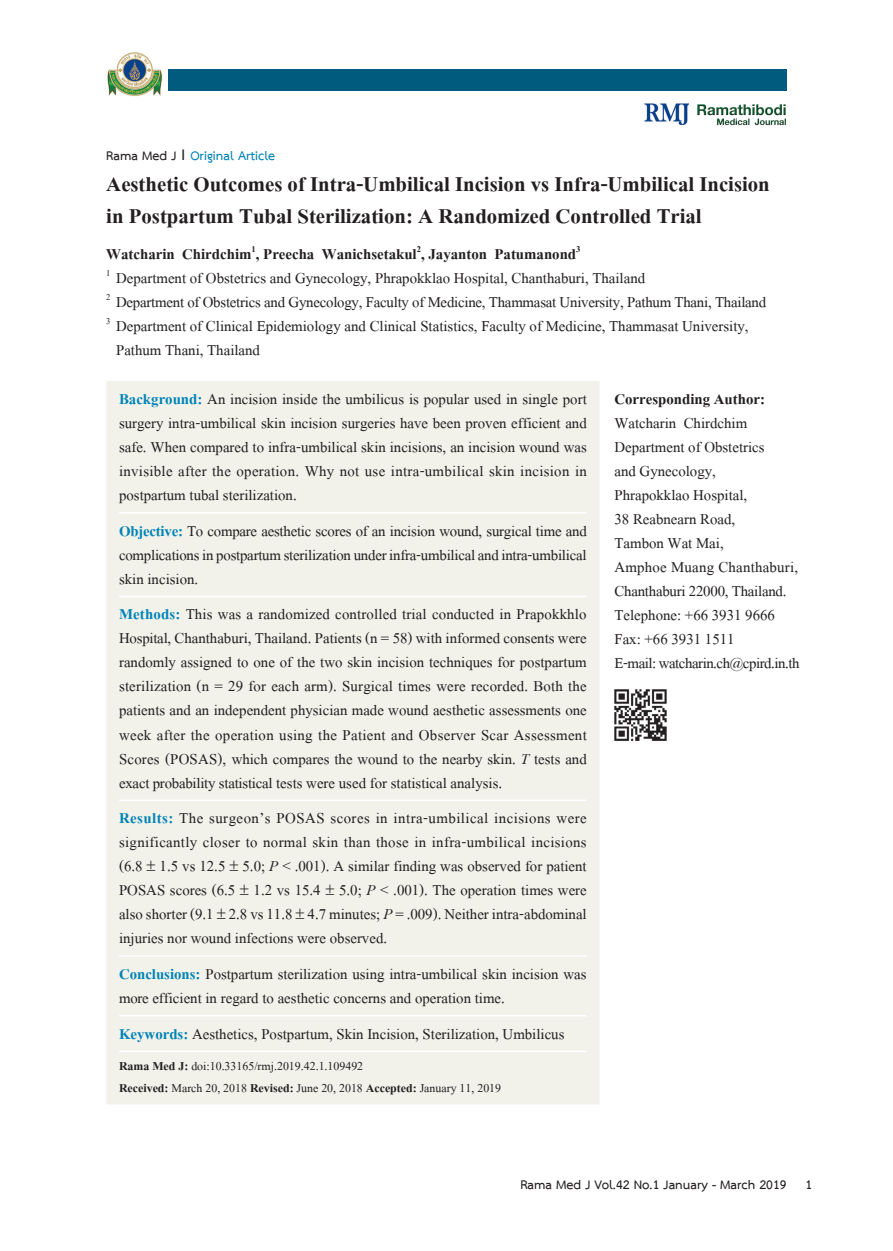
<style>
.page{position:relative;width:893px;height:1251px;background:#fff}
.page>*{position:absolute;margin:0;border:0;box-sizing:border-box;transform-origin:0 0}
._0_Unit_name_E{font:700 31.5px "Angsana New";color:#231f20}
._1_text_E{font:22.5px/24px "Angsana New";color:#231f20;text-align:justify}
._0_address_E{font:22.5px "Angsana New";color:#231f20}
._0_author_name_E{font:700 22.5px "Angsana New";color:#231f20}
._1_text_E-2{font:700 22.5px/24px "Angsana New";color:#231f20}
._1_text_E-3{font:22.5px "Angsana New";letter-spacing:-.02em;color:#231f20}
._0_Received_Text_E{font:18px "Angsana New";color:#231f20}
._0_Head_Master_E{font:700 18px "TH Sarabun New";color:#231f20}
._1_text_E-4{font:700 18px "TH Sarabun New";color:#0083b6}
.s1{color:#231f20}
.s2{font-size:22.5px;color:#231f20}
.s3{font-weight:700;color:#0083b6}
.s4{font-style:italic}
.s5{font-weight:700}
.s6{font-weight:400}
</style>
<div class="page">
<div style="left:168px;top:70px;width:619px;height:21px;background:#005b7f"></div>
<img style="left:107px;top:52px;width:55px;height:44px">
<img style="left:644px;top:103px;width:44px;height:22px">
<img style="left:697px;top:104px;width:89px;height:22px">
<div style="left:106px;top:381px;width:494px;height:723px;background:#f2f2eb"></div>
<hr style="left:119px;top:512px;width:468px;height:1px;background:#fff">
<hr style="left:119px;top:595px;width:468px;height:2px;background:#fff">
<hr style="left:119px;top:799px;width:468px;height:1px;background:#fff">
<hr style="left:119px;top:955px;width:468px;height:1px;background:#fff">
<hr style="left:119px;top:1014px;width:468px;height:2px;background:#fff">
<hr style="left:119px;top:1050px;width:468px;height:1px;background:#fff">
<img style="left:614px;top:689px;width:53px;height:52px">
<svg style="left:147px;top:860px;width:8px;height:11px"></svg>
<svg style="left:230px;top:860px;width:8px;height:11px"></svg>
<svg style="left:240px;top:884px;width:9px;height:11px"></svg>
<svg style="left:326px;top:884px;width:8px;height:11px"></svg>
<svg style="left:217px;top:908px;width:8px;height:11px"></svg>
<svg style="left:296px;top:908px;width:8px;height:11px"></svg>
<p class="_1_text_E-4" style="left:106px;top:144px;width:170px"><span class="s1">Rama Med J</span> <span class="s2">I</span> Original Article</p>
<p class="_0_Unit_name_E" style="left:106px;top:160px;width:665px">Aesthetic Outcomes of Intra-Umbilical Incision vs Infra-Umbilical Incision</p>
<p class="_0_Unit_name_E" style="left:106px;top:191px;width:597px">in Postpartum Tubal Sterilization: A Randomized Controlled Trial</p>
<p class="_0_author_name_E" style="left:106px;top:237px;width:476px">Watcharin Chirdchim<sup>1</sup>, Preecha Wanichsetakul<sup>2</sup>, Jayanton Patumanond<sup>3</sup></p>
<p class="_0_address_E" style="left:106px;top:262px;width:540px"><sup>1</sup> Department of Obstetrics and Gynecology, Phrapokklao Hospital, Chanthaburi, Thailand</p>
<p class="_0_address_E" style="left:106px;top:286px;width:661px"><sup>2</sup> Department of Obstetrics and Gynecology, Faculty of Medicine, Thammasat University, Pathum Thani, Thailand</p>
<p class="_0_address_E" style="left:106px;top:310px;width:644px"><sup>3</sup> Department of Clinical Epidemiology and Clinical Statistics, Faculty of Medicine, Thammasat University,</p>
<p class="_0_address_E" style="left:116px;top:334px;width:145px">Pathum Thani, Thailand</p>
<p class="_1_text_E" style="left:119px;top:386px;width:469px"><span class="s3">Background:</span> An incision inside the umbilicus is popular used in single port surgery intra-umbilical skin incision surgeries have been proven efficient and safe. When compared to infra-umbilical skin incisions, an incision wound was invisible after the operation. Why not use intra-umbilical skin incision in postpartum tubal sterilization.</p>
<p class="_1_text_E" style="left:119px;top:517px;width:469px"><span class="s3">Objective:</span> To compare aesthetic scores of an incision wound, surgical time and complications in postpartum sterilization under infra-umbilical and intra-umbilical skin incision.</p>
<p class="_1_text_E" style="left:119px;top:601px;width:469px"><span class="s3">Methods:</span> This was a randomized controlled trial conducted in Prapokkhlo Hospital, Chanthaburi, Thailand. Patients (n = 58) with informed consents were randomly assigned to one of the two skin incision techniques for postpartum sterilization (n = 29 for each arm). Surgical times were recorded. Both the patients and an independent physician made wound aesthetic assessments one week after the operation using the Patient and Observer Scar Assessment Scores (POSAS), which compares the wound to the nearby skin. <span class="s4">T</span> tests and exact probability statistical tests were used for statistical analysis.</p>
<p class="_1_text_E" style="left:119px;top:805px;width:469px"><span class="s3">Results:</span> The surgeon’s POSAS scores in intra-umbilical incisions were significantly closer to normal skin than those in infra-umbilical incisions (6.8 1.5 vs 12.5 5.0; <span class="s4">P</span> &lt; .001). A similar finding was observed for patient POSAS scores (6.5 1.2 vs 15.4 5.0; <span class="s4">P</span> &lt; .001). The operation times were also shorter (9.1 2.8 vs 11.8 4.7 minutes; <span class="s4">P</span> = .009). Neither intra-abdominal injuries nor wound infections were observed.</p>
<p class="_1_text_E" style="left:119px;top:960px;width:469px"><span class="s3">Conclusions:</span> Postpartum sterilization using intra-umbilical skin incision was more efficient in regard to aesthetic concerns and operation time.</p>
<p class="_1_text_E" style="left:119px;top:1020px;width:447px"><span class="s3">Keywords:</span> Aesthetics, Postpartum, Skin Incision, Sterilization, Umbilicus</p>
<p class="_0_Received_Text_E" style="left:119px;top:1052px;width:246px"><span class="s5">Rama Med J:</span> doi:10.33165/rmj.2019.42.1.109492</p>
<p class="_0_Received_Text_E" style="left:119px;top:1074px;width:384px"><span class="s5">Received:</span> March 20, 2018 <span class="s5">Revised:</span> June 20, 2018 <span class="s5">Accepted:</span> January 11, 2019</p>
<p class="_1_text_E-2" style="left:614px;top:385px;width:152px">Corresponding Author:<br><span class="s6">Watcharin Chirdchim</span></p>
<p class="_1_text_E" style="left:614px;top:433px;width:152px">Department of Obstetrics</p>
<p class="_1_text_E" style="left:614px;top:457px;width:103px">and Gynecology,</p>
<p class="_1_text_E" style="left:614px;top:481px;width:134px">Phrapokklao Hospital,</p>
<p class="_1_text_E" style="left:614px;top:505px;width:122px">38 Reabnearn Road,</p>
<p class="_1_text_E" style="left:614px;top:529px;width:111px">Tambon Wat Mai,</p>
<p class="_1_text_E" style="left:614px;top:553px;width:185px">Amphoe Muang Chanthaburi,<br>Chanthaburi 22000, Thailand.</p>
<p class="_1_text_E" style="left:614px;top:601px;width:162px">Telephone: +66 3931 9666</p>
<p class="_1_text_E" style="left:614px;top:625px;width:122px">Fax: +66 3931 1511</p>
<p class="_1_text_E-3" style="left:614px;top:646px;width:186px">E-mail: watcharin.ch@cpird.in.th</p>
<p class="_0_Head_Master_E" style="left:520px;top:1173px;width:268px">Rama Med J Vol.42 No.1 January - March 2019</p>
<p class="_0_Head_Master_E" style="left:805px;top:1173px;width:8px">1</p>
</div>
